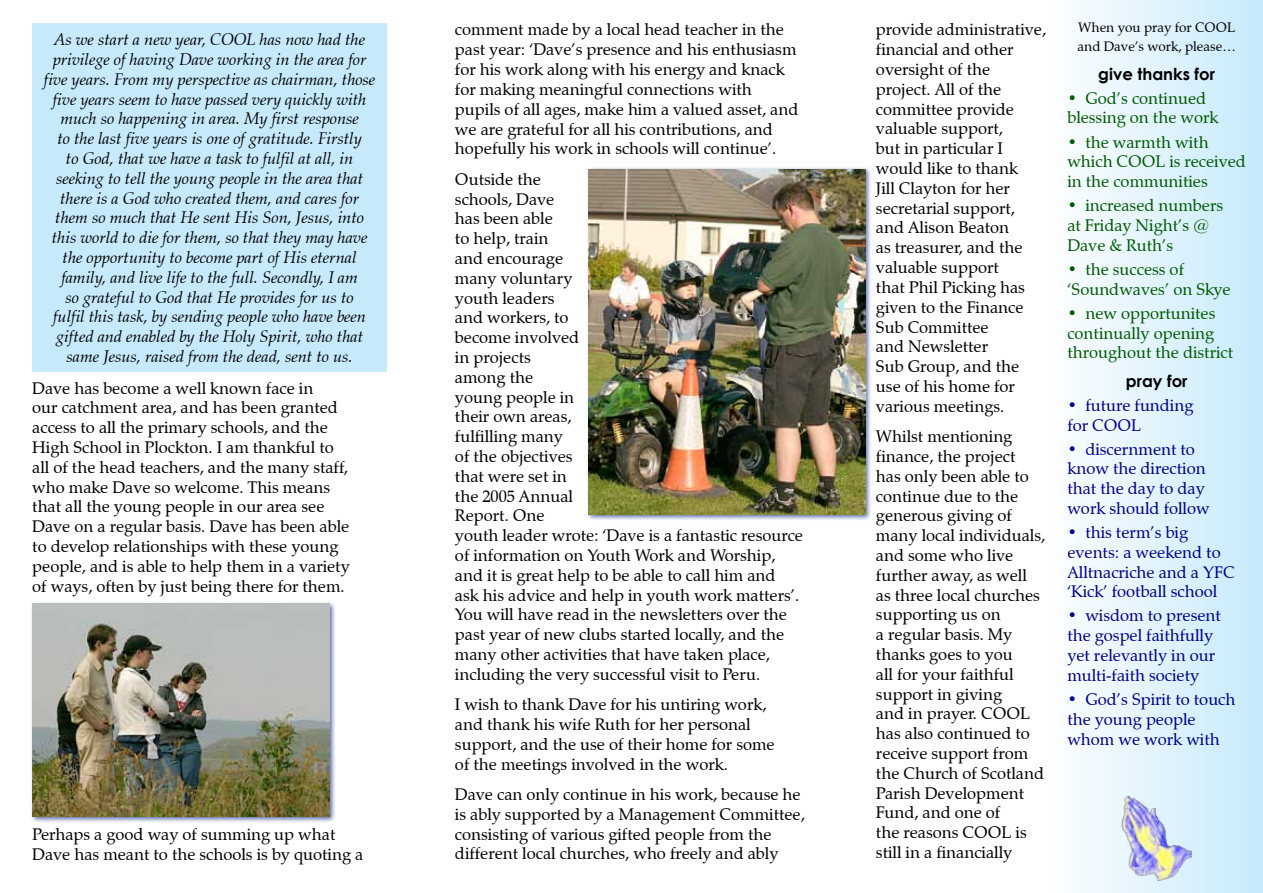
<style>
.page{position:relative;width:1263px;height:893px;background:#fff}
.page>*{position:absolute;margin:0;border:0;box-sizing:border-box;transform-origin:0 0}
.t1{font:16.5px/19.8px "Zapf Calligraphic 801 BT";color:#000}
.t2{font:italic 16.5px/19.8px "Zapf Calligraphic 801 BT";color:#000;text-align:center}
.t3{font:16.5px/19.8px "Zapf Calligraphic 801 BT";color:#00008d}
.t4{font:16.5px/19.8px "Zapf Calligraphic 801 BT";color:#005a00}
.t5{font:700 16.5px "Century Gothic";color:#000}
.t6{font:13.5px/19.8px "Zapf Calligraphic 801 BT";color:#000}
</style>
<div class="page">
<div style="left:30px;top:601px;width:306px;height:222px;background:#25408f;opacity:.75"></div>
<img style="left:32px;top:603px;width:298px;height:213px">
<div style="left:586px;top:166px;width:286px;height:355px;background:#25408f;opacity:.75"></div>
<img style="left:589px;top:169px;width:276px;height:345px">
<div style="left:32px;top:23px;width:355px;height:349px;background:#c7eafb"></div>
<div style="left:1050px;top:0;width:213px;height:893px;background:linear-gradient(to right,#fcfdfe,#c6e9fb)"></div>
<p class="t2" style="left:44px;top:30px;width:333px">As we start a new year, COOL has now had the privilege of having Dave working in the area for five years. From my perspective as chairman, those five years seem to have passed very quickly with much so happening in area. My first response<br>to the last five years is one of gratitude. Firstly<br>to God, that we have a task to fulfil at all, in seeking to tell the young people in the area that there is a God who created them, and cares for them so much that He sent His Son, Jesus, into this world to die for them, so that they may have the opportunity to become part of His eternal family, and live life to the full. Secondly, I am<br>so grateful to God that He provides for us to<br>fulfil this task, by sending people who have been gifted and enabled by the Holy Spirit, who that same Jesus, raised from the dead, sent to us.</p>
<p class="t1" style="left:32px;top:378px;width:319px">Dave has become a well known face in<br>our catchment area, and has been granted access to all the primary schools, and the High School in Plockton. I am thankful to all of the head teachers, and the many staff, who make Dave so welcome. This means that all the young people in our area see Dave on a regular basis. Dave has been able to develop relationships with these young people, and is able to help them in a variety of ways, often by just being there for them.</p>
<p class="t1" style="left:32px;top:824px;width:332px">Perhaps a good way of summing up what<br>Dave has meant to the schools is by quoting a</p>
<p class="t1" style="left:455px;top:20px;width:345px">comment made by a local head teacher in the past year: ‘Dave’s presence and his enthusiasm for his work along with his energy and knack for making meaningful connections with pupils of all ages, make him a valued asset, and we are grateful for all his contributions, and hopefully his work in schools will continue’.</p>
<p class="t1" style="left:455px;top:169px;width:350px">Outside the<br>schools, Dave<br>has been able<br>to help, train<br>and encourage<br>many voluntary<br>youth leaders<br>and workers, to<br>become involved<br>in projects<br>among the<br>young people in<br>their own areas,<br>fulfilling many<br>of the objectives<br>that were set in<br>the 2005 Annual<br>Report. One<br>youth leader wrote: ‘Dave is a fantastic resource of information on Youth Work and Worship, and it is great help to be able to call him and ask his advice and help in youth work matters’.<br>You will have read in the newsletters over the past year of new clubs started locally, and the many other activities that have taken place, including the very successful visit to Peru.</p>
<p class="t1" style="left:455px;top:695px;width:321px">I wish to thank Dave for his untiring work, and thank his wife Ruth for her personal support, and the use of their home for some of the meetings involved in the work.</p>
<p class="t1" style="left:455px;top:784px;width:351px">Dave can only continue in his work, because he is ably supported by a Management Committee, consisting of various gifted people from the different local churches, who freely and ably</p>
<p class="t1" style="left:876px;top:20px;width:172px">provide administrative, financial and other oversight of the project. All of the committee provide valuable support,<br>but in particular I would like to thank<br>Jill Clayton for her secretarial support, and Alison Beaton<br>as treasurer, and the valuable support<br>that Phil Picking has given to the Finance<br>Sub Committee<br>and Newsletter<br>Sub Group, and the use of his home for various meetings.</p>
<p class="t1" style="left:876px;top:427px;width:171px">Whilst mentioning finance, the project<br>has only been able to continue due to the generous giving of many local individuals, and some who live further away, as well as three local churches supporting us on<br>a regular basis. My thanks goes to you<br>all for your faithful support in giving<br>and in prayer. COOL has also continued to receive support from the Church of Scotland<br>Parish Development<br>Fund, and one of<br>the reasons COOL is still in a financially</p>
<p class="t6" style="left:1077px;top:17px;width:160px">When you pray for COOL and Dave’s work, please…</p>
<p class="t5" style="left:1098px;top:61px;width:118px">give thanks for</p>
<p class="t4" style="left:1067px;top:88px;width:153px">• God’s continued blessing on the work</p>
<p class="t4" style="left:1067px;top:132px;width:180px">• the warmth with which COOL is received in the communities</p>
<p class="t4" style="left:1067px;top:196px;width:157px">• increased numbers at Friday Night’s @<br>Dave &amp; Ruth’s</p>
<p class="t4" style="left:1067px;top:259px;width:165px">• the success of ‘Soundwaves’ on Skye</p>
<p class="t4" style="left:1067px;top:303px;width:167px">• new opportunites continually opening throughout the district</p>
<p class="t5" style="left:1126px;top:368px;width:63px">pray for</p>
<p class="t3" style="left:1067px;top:395px;width:128px">• future funding for COOL</p>
<p class="t3" style="left:1067px;top:439px;width:144px">• discernment to know the direction that the day to day work should follow</p>
<p class="t3" style="left:1067px;top:522px;width:169px">• this term’s big events: a weekend to<br>Alltnacriche and a YFC ‘Kick’ football school</p>
<p class="t3" style="left:1067px;top:606px;width:155px">• wisdom to present the gospel faithfully yet relevantly in our multi-faith society</p>
<p class="t3" style="left:1067px;top:689px;width:170px">• God’s Spirit to touch the young people whom we work with</p>
</div>
